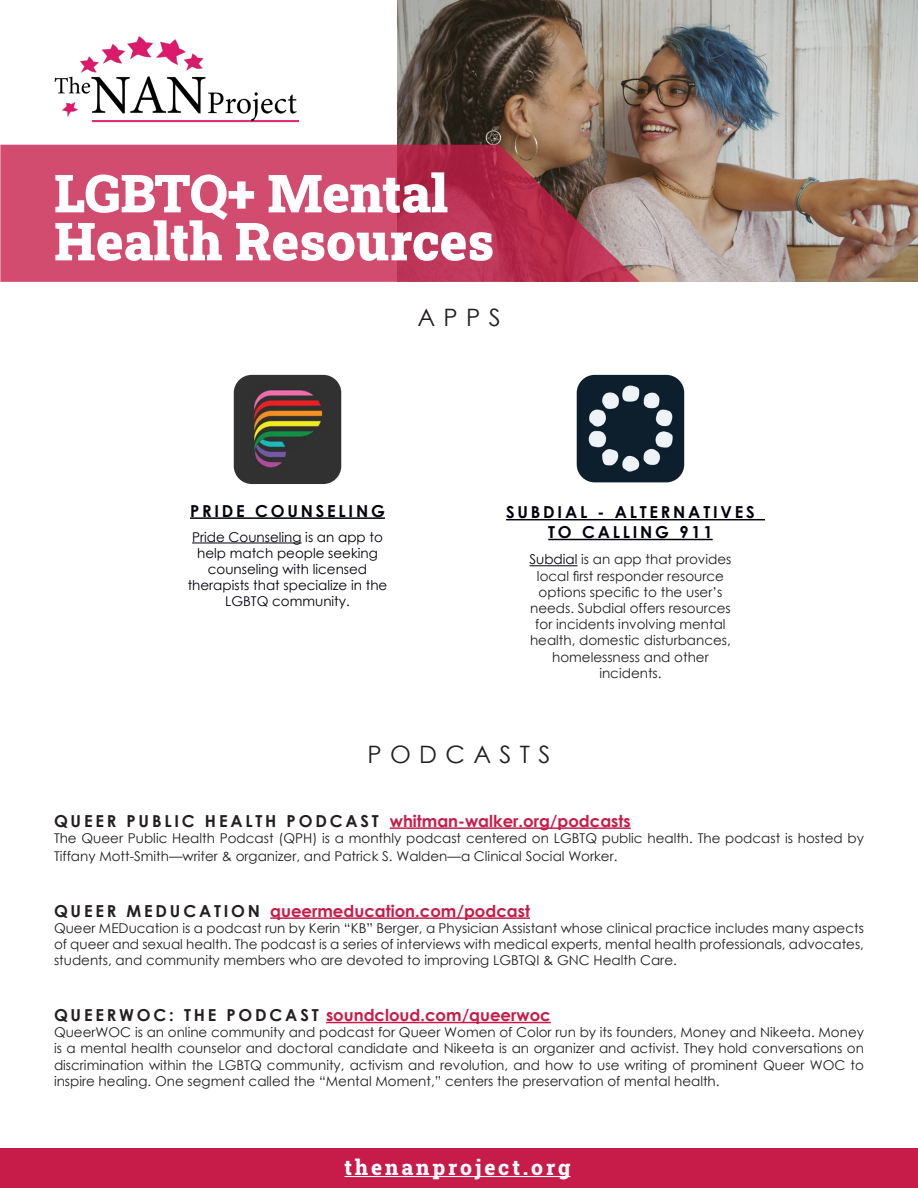
<style>
.page{position:relative;width:918px;height:1188px;background:#fff}
.page>*{position:absolute;margin:0;border:0;box-sizing:border-box;transform-origin:0 0}
.t1{font:900 52.5px "Roboto Slab";color:#fff}
.t2{font:24px "Century Gothic";letter-spacing:.35em;color:#231f20}
.t3{font:800 21px "Roboto Slab";letter-spacing:.14em;color:#fff}
.t4{font:700 16.5px "Century Gothic";color:#c71c49}
.t5{font:700 16.5px "Century Gothic";letter-spacing:.17em;color:#00000c}
.t6{font:13.5px/16.2px "Century Gothic";color:#231f20;text-align:justify}
.t7{font:13.5px/16.2px "Century Gothic";color:#00000c;text-align:center}
.s1{color:#00000c}
.s2{color:#231f20}
</style>
<div class="page">
<img style="left:398px;top:0;width:520px;height:282px">
<img style="left:54px;top:37px;width:244px;height:86px">
<svg style="left:0;top:145px;width:640px;height:137px;background:#c24865"></svg>
<img style="left:577px;top:375px;width:107px;height:107px">
<hr style="left:506px;top:519px;width:259px;height:1px;background:#00000c">
<hr style="left:548px;top:539px;width:165px;height:1px;background:#00000c">
<hr style="left:530px;top:565px;width:48px;height:1px;background:#00000c">
<img style="left:234px;top:375px;width:107px;height:109px">
<hr style="left:190px;top:517px;width:195px;height:2px;background:#00000c">
<hr style="left:192px;top:543px;width:110px;height:1px;background:#00000c">
<hr style="left:390px;top:827px;width:241px;height:2px;background:#c71c49">
<hr style="left:270px;top:917px;width:260px;height:2px;background:#c71c49">
<hr style="left:326px;top:1022px;width:225px;height:1px;background:#c71c49">
<div style="left:0;top:1149px;width:918px;height:39px;background:#c71c49"></div>
<hr style="left:344px;top:1176px;width:227px;height:1px;background:#fff">
<p class="t1" style="left:54px;top:157px;width:395px">LGBTQ+ Mental</p>
<p class="t1" style="left:54px;top:205px;width:441px">Health Resources</p>
<p class="t2" style="left:417px;top:300px;width:85px">APPS</p>
<p class="t5" style="left:190px;top:498px;width:196px">PRIDE COUNSELING</p>
<p class="t7" style="left:188px;top:528px;width:201px">Pride Counseling is an app to help match people seeking counseling with licensed therapists that specialize in the<br>LGBTQ community.</p>
<p class="t5" style="left:506px;top:500px;width:250px">SUBDIAL - ALTERNATIVES</p>
<p class="t5" style="left:548px;top:519px;width:166px">TO CALLING 911</p>
<p class="t6" style="left:530px;top:551px;width:203px;text-align:center"><span class="s1">Subdial</span> is an app that provides local first responder resource options specific to the user’s needs. Subdial offers resources for incidents involving mental health, domestic disturbances, homelessness and other incidents.</p>
<p class="t2" style="left:367px;top:737px;width:185px">PODCASTS</p>
<p class="t4" style="left:54px;top:808px;width:578px"><span class="s2">Q U E E R P U B L I C H E A L T H P O D C A S T</span> whitman-walker.org/podcasts</p>
<p class="t6" style="left:54px;top:829px;width:811px;line-height:18px">The Queer Public Health Podcast (QPH) is a monthly podcast centered on LGBTQ public health. The podcast is hosted by<br>Tiffany Mott-Smith—writer &amp; organizer, and Patrick S. Walden—a Clinical Social Worker.</p>
<p class="t4" style="left:54px;top:898px;width:478px"><span class="s2">Q U E E R M E D U C A T I O N</span> queermeducation.com/podcast</p>
<p class="t6" style="left:54px;top:920px;width:812px">Queer MEDucation is a podcast run by Kerin “KB” Berger, a Physician Assistant whose clinical practice includes many aspects of queer and sexual health. The podcast is a series of interviews with medical experts, mental health professionals, advocates, students, and community members who are devoted to improving LGBTQI &amp; GNC Health Care.</p>
<p class="t4" style="left:54px;top:1003px;width:498px"><span class="s2">Q U E E R W O C : T H E P O D C A S T</span> soundcloud.com/queerwoc</p>
<p class="t6" style="left:54px;top:1024px;width:812px">QueerWOC is an online community and podcast for Queer Women of Color run by its founders, Money and Nikeeta. Money is a mental health counselor and doctoral candidate and Nikeeta is an organizer and activist. They hold conversations on discrimination within the LGBTQ community, activism and revolution, and how to use writing of prominent Queer WOC to inspire healing. One segment called the “Mental Moment,” centers the preservation of mental health.</p>
<p class="t3" style="left:344px;top:1153px;width:227px">thenanproject.org</p>
</div>
